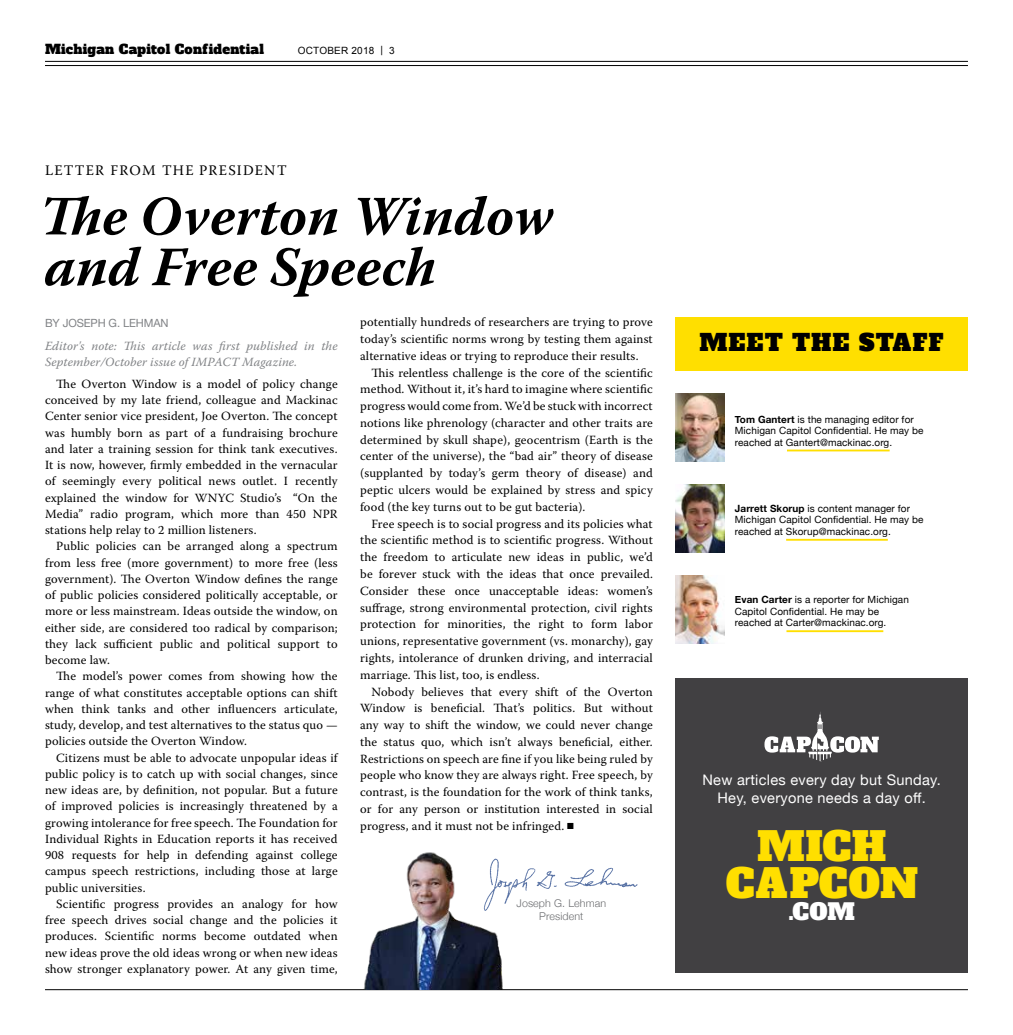
<style>
.page{position:relative;width:1013px;height:1035px;background:#fff}
.page>*{position:absolute;margin:0;border:0;box-sizing:border-box;transform-origin:0 0}
.t1{font:italic 700 55.38px "Warnock Pro";color:#000}
.t2{font:39.5px/36.9px "Alfa Slab One";letter-spacing:.005em;color:#ffdf00;text-align:center}
.t3{font:23.25px "Alfa Slab One";letter-spacing:.05em;color:#000}
.t4{font:22.75px "Alfa Slab One";color:#fff}
.t5{font:14.5px/18.6px "Helvetica Neue";letter-spacing:.02em;color:#fff;text-align:center}
.t6{font:14.5px "Warnock Pro";letter-spacing:.08em;color:#000}
.t7{font:13.12px "Alfa Slab One";letter-spacing:.02em;color:#000}
.t8{font:12.5px/16.2px "Warnock Pro";letter-spacing:.01em;color:#000;text-align:justify}
.t9{font:italic 12.5px/16.2px "Warnock Pro";letter-spacing:.01em;color:#808285}
.t10{font:11.25px "Helvetica Neue";letter-spacing:-.01em;color:#808285}
.t11{font:300 10.75px/12.4px "Helvetica Neue";letter-spacing:.01em;color:#6d6e71;text-align:center}
.t12{font:10px/11.5px "Helvetica Neue";letter-spacing:.01em;color:#000}
.t13{font:10px "Arial";letter-spacing:.02em;color:#000}
.s1{font-weight:700}
</style>
<div class="page">
<hr style="left:45px;top:61px;width:923px;height:1px;background:#000">
<hr style="left:45px;top:65px;width:923px;height:1px;background:#000">
<hr style="left:45px;top:989px;width:923px;height:1px;background:#000">
<div style="left:675px;top:679px;width:293px;height:294px;background:#414042"></div>
<img style="left:363px;top:852px;width:140px;height:137px">
<img style="left:483px;top:859px;width:155px;height:53px">
<div style="left:675px;top:317px;width:292px;height:54px;background:#ffdf00"></div>
<img style="left:675px;top:393px;width:50px;height:68px">
<img style="left:675px;top:484px;width:50px;height:69px">
<img style="left:675px;top:576px;width:50px;height:68px">
<hr style="left:786px;top:630px;width:97px;height:2px;background:#ffdf00">
<hr style="left:786px;top:539px;width:101px;height:2px;background:#ffdf00">
<hr style="left:787px;top:450px;width:102px;height:1px;background:#ffdf00">
<svg style="left:764px;top:712px;width:114px;height:49px"></svg>
<p class="t7" style="left:45px;top:41px;width:220px">Michigan Capitol Confidential</p>
<p class="t13" style="left:298px;top:44px;width:98px">OCTOBER 2018 | 3</p>
<p class="t6" style="left:45px;top:162px;width:243px">LETTER FROM THE PRESIDENT</p>
<h1 class="t1" style="left:39px;top:183px;width:515px">The Overton Window</h1>
<h1 class="t1" style="left:44px;top:234px;width:393px">and Free Speech</h1>
<p class="t10" style="left:45px;top:315px;width:125px">BY JOSEPH G. LEHMAN</p>
<p class="t9" style="left:45px;top:337px;width:294px">Editor's note: This article was first published in the<br>September/October issue of IMPACT Magazine.</p>
<p class="t8" style="left:45px;top:376px;width:294px;text-indent:11px">The Overton Window is a model of policy change conceived by my late friend, colleague and Mackinac Center senior vice president, Joe Overton. The concept was humbly born as part of a fundraising brochure and later a training session for think tank executives.<br>It is now, however, firmly embedded in the vernacular of seemingly every political news outlet. I recently explained the window for WNYC Studio’s “On the Media” radio program, which more than 450 NPR stations help relay to 2 million listeners.</p>
<p class="t8" style="left:45px;top:538px;width:294px;text-indent:11px">Public policies can be arranged along a spectrum from less free (more government) to more free (less government). The Overton Window defines the range of public policies considered politically acceptable, or more or less mainstream. Ideas outside the window, on either side, are considered too radical by comparison; they lack sufficient public and political support to become law.</p>
<p class="t8" style="left:45px;top:668px;width:294px;text-indent:11px">The model’s power comes from showing how the range of what constitutes acceptable options can shift when think tanks and other influencers articulate, study, develop, and test alternatives to the status quo — policies outside the Overton Window.</p>
<p class="t8" style="left:45px;top:749px;width:294px;text-indent:11px">Citizens must be able to advocate unpopular ideas if public policy is to catch up with social changes, since new ideas are, by definition, not popular. But a future of improved policies is increasingly threatened by a growing intolerance for free speech. The Foundation for Individual Rights in Education reports it has received 908 requests for help in defending against college campus speech restrictions, including those at large public universities.</p>
<p class="t8" style="left:45px;top:896px;width:294px;text-indent:11px">Scientific progress provides an analogy for how free speech drives social change and the policies it produces. Scientific norms become outdated when new ideas prove the old ideas wrong or when new ideas show stronger explanatory power. At any given time,</p>
<p class="t8" style="left:360px;top:314px;width:294px;line-height:16.8px">potentially hundreds of researchers are trying to prove today’s scientific norms wrong by testing them against alternative ideas or trying to reproduce their results.</p>
<p class="t8" style="left:360px;top:364px;width:294px;line-height:16.8px;text-indent:11px">This relentless challenge is the core of the scientific method. Without it, it’s hard to imagine where scientific progress would come from. We’d be stuck with incorrect notions like phrenology (character and other traits are determined by skull shape), geocentrism (Earth is the center of the universe), the “bad air” theory of disease (supplanted by today’s germ theory of disease) and peptic ulcers would be explained by stress and spicy food (the key turns out to be gut bacteria).</p>
<p class="t8" style="left:360px;top:515px;width:294px;line-height:16.8px;text-indent:11px">Free speech is to social progress and its policies what the scientific method is to scientific progress. Without the freedom to articulate new ideas in public, we’d be forever stuck with the ideas that once prevailed.<br>Consider these once unacceptable ideas: women’s suffrage, strong environmental protection, civil rights protection for minorities, the right to form labor unions, representative government (vs. monarchy), gay rights, intolerance of drunken driving, and interracial marriage. This list, too, is endless.</p>
<p class="t8" style="left:360px;top:683px;width:294px;line-height:16.8px;text-indent:11px">Nobody believes that every shift of the Overton Window is beneficial. That’s politics. But without any way to shift the window, we could never change the status quo, which isn’t always beneficial, either.<br>Restrictions on speech are fine if you like being ruled by people who know they are always right. Free speech, by contrast, is the foundation for the work of think tanks, or for any person or institution interested in social progress, and it must not be infringed.</p>
<p class="t11" style="left:516px;top:897px;width:91px">Joseph G. Lehman<br>President</p>
<h3 class="t3" style="left:699px;top:327px;width:245px">MEET THE STAFF</h3>
<p class="t12" style="left:735px;top:414px;width:190px"><span class="s1">Tom Gantert</span> is the managing editor for<br>Michigan Capitol Confidential. He may be reached at Gantert@mackinac.org.</p>
<p class="t12" style="left:735px;top:503px;width:190px"><span class="s1">Jarrett Skorup</span> is content manager for<br>Michigan Capitol Confidential. He may be reached at Skorup@mackinac.org.</p>
<p class="t12" style="left:735px;top:594px;width:175px"><span class="s1">Evan Carter</span> is a reporter for Michigan<br>Capitol Confidential. He may be reached at Carter@mackinac.org.</p>
<p class="t5" style="left:702px;top:771px;width:240px">New articles every day but Sunday.<br>Hey, everyone needs a day off.</p>
<h2 class="t2" style="left:725px;top:828px;width:193px">MICH<br>CAPCON</h2>
<h3 class="t4" style="left:788px;top:896px;width:68px">.COM</h3>
</div>
